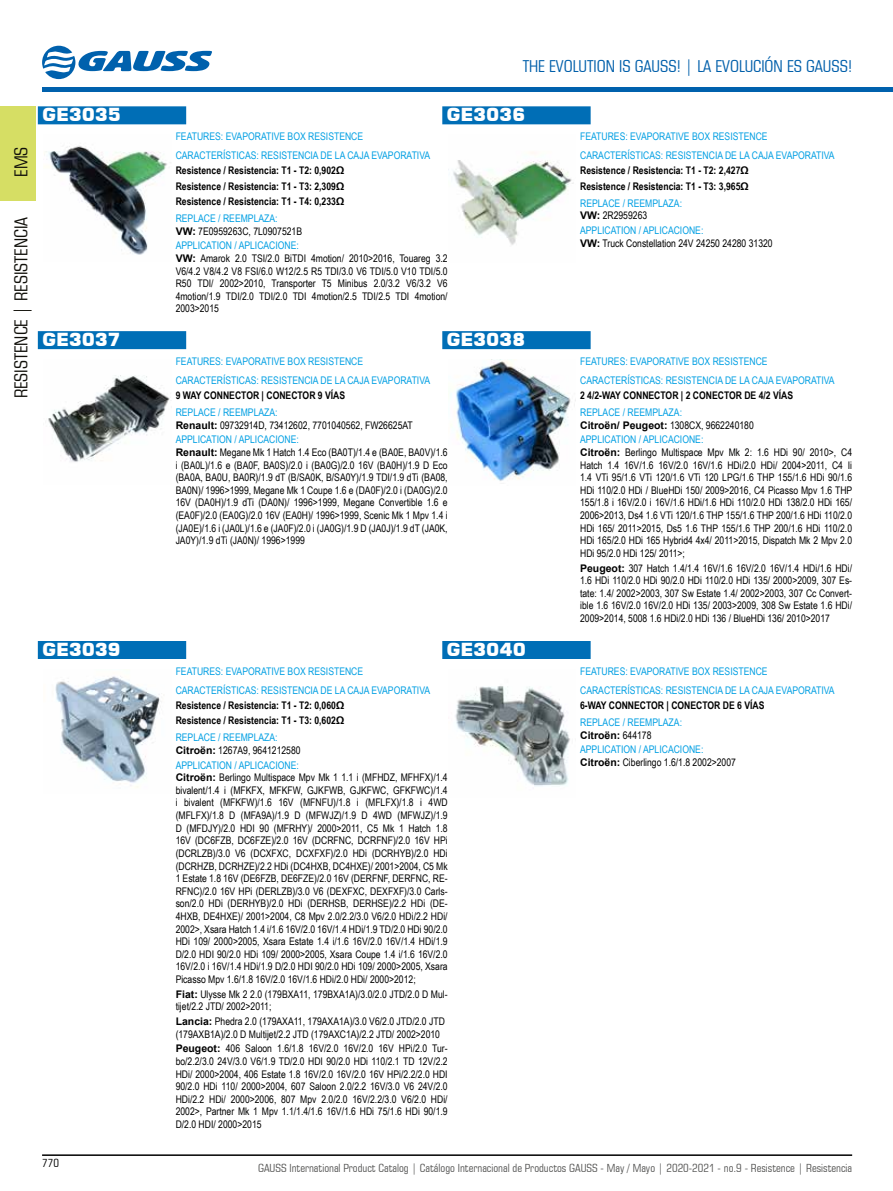
<style>
.page{position:relative;width:893px;height:1191px;background:#fff}
.page>*{position:absolute;margin:0;border:0;box-sizing:border-box;transform-origin:0 0}
.t1{font:18px "Square 721 Blk";letter-spacing:-.005em;color:#fff}
.t2{font:condensed 18px "Square 721 BT";color:#11100a}
.t3{font:condensed 16.5px "Square 721 BT";color:#005faa}
.t4{font:condensed 11.25px "Square 721 BT";color:#575756}
.t5{font:condensed 11.25px "Square 721 BT";color:#000}
.t6{font:10.5px/12.6px "Arial Narrow";color:#000}
.t7{font:10.5px/18.9px "Arial Narrow";color:#009fe3}
.t8{font:700 10.5px/15.5px "Arial Narrow";color:#000}
.t9{font:700 10.5px "Arial";color:#000}
.s1{color:#009fe3}
.s2{font-family:"Arial";font-weight:700}
.s3{font-family:"Arial";font-weight:700;color:#000}
.s4{color:#000}
.s5{font-family:"Arial Narrow";font-weight:400}
</style>
<div class="page">
<hr style="left:42px;top:1154px;width:810px;height:1px;background:#000">
<div style="left:0;top:106px;width:36px;height:95px;background:#d6de64"></div>
<svg style="left:42px;top:46px;width:170px;height:33px"></svg>
<hr style="left:42px;top:87px;width:851px;height:4px;background:#0061ad">
<div style="left:38px;top:106px;width:148px;height:18px;background:#006eb6"></div>
<img style="left:46px;top:145px;width:121px;height:110px">
<div style="left:442px;top:106px;width:149px;height:18px;background:#006eb6"></div>
<img style="left:448px;top:152px;width:126px;height:93px">
<div style="left:38px;top:331px;width:148px;height:18px;background:#006eb6"></div>
<img style="left:48px;top:375px;width:122px;height:87px">
<div style="left:442px;top:331px;width:149px;height:18px;background:#006eb6"></div>
<img style="left:450px;top:361px;width:126px;height:120px">
<div style="left:38px;top:641px;width:148px;height:18px;background:#006eb6"></div>
<img style="left:55px;top:676px;width:105px;height:112px">
<div style="left:442px;top:641px;width:149px;height:18px;background:#006eb6"></div>
<img style="left:455px;top:686px;width:115px;height:100px">
<h1 class="t2" style="left:10px;top:177px;width:32px;rotate:-90deg">EMS</h1>
<h1 class="t1" style="left:42px;top:104px;width:80px">GE3035</h1>
<h1 class="t2" style="left:10px;top:398px;width:183px;rotate:-90deg">RESISTENCE | RESISTENCIA</h1>
<h1 class="t1" style="left:42px;top:329px;width:80px">GE3037</h1>
<h1 class="t1" style="left:42px;top:638px;width:80px">GE3039</h1>
<p class="t5" style="left:42px;top:1156px;width:18px">770</p>
<h2 class="t3" style="left:523px;top:56px;width:331px">THE EVOLUTION IS GAUSS! | LA EVOLUCIÓN ES GAUSS!</h2>
<h1 class="t1" style="left:447px;top:104px;width:80px">GE3036</h1>
<p class="t7" style="left:176px;top:126px;width:256px">FEATURES: EVAPORATIVE BOX RESISTENCE<br>CARACTERÍSTICAS: RESISTENCIA DE LA CAJA EVAPORATIVA</p>
<p class="t8" style="left:176px;top:162px;width:170px;text-align:justify">Resistence / Resistencia: T1 - T2: 0,902Ω Resistence / Resistencia: T1 - T3: 2,309Ω Resistence / Resistencia: T1 - T4: 0,233Ω</p>
<p class="t6" style="left:176px;top:212px;width:128px"><span class="s1">REPLACE / REEMPLAZA:<br></span><span class="s2">VW:</span> 7E0959263C, 7L0907521B</p>
<p class="t6" style="left:176px;top:239px;width:274px"><span class="s1">APPLICATION / APLICACIONE:<br></span><span class="s2">VW:</span> Amarok 2.0 TSI/2.0 BiTDI 4motion/ 2010&gt;2016, Touareg 3.2<br>V6/4.2 V8/4.2 V8 FSI/6.0 W12/2.5 R5 TDI/3.0 V6 TDI/5.0 V10 TDI/5.0<br>R50 TDI/ 2002&gt;2010, Transporter T5 Minibus 2.0/3.2 V6/3.2 V6<br>4motion/1.9 TDI/2.0 TDI/2.0 TDI 4motion/2.5 TDI/2.5 TDI 4motion/ 2003&gt;2015</p>
<h1 class="t1" style="left:447px;top:329px;width:80px">GE3038</h1>
<p class="t7" style="left:176px;top:351px;width:256px">FEATURES: EVAPORATIVE BOX RESISTENCE<br>CARACTERÍSTICAS: RESISTENCIA DE LA CAJA EVAPORATIVA</p>
<p class="t8" style="left:176px;top:387px;width:171px">9 WAY CONNECTOR | CONECTOR 9 VÍAS</p>
<p class="t6" style="left:176px;top:406px;width:239px"><span class="s1">REPLACE / REEMPLAZA:<br></span><span class="s2">Renault:</span> 09732914D, 73412602, 7701040562, FW26625AT</p>
<p class="t6" style="left:176px;top:433px;width:274px"><span class="s1">APPLICATION / APLICACIONE:<br></span><span class="s2">Renault:</span> Megane Mk 1 Hatch 1.4 Eco (BA0T)/1.4 e (BA0E, BA0V)/1.6 i (BA0L)/1.6 e (BA0F, BA0S)/2.0 i (BA0G)/2.0 16V (BA0H)/1.9 D Eco (BA0A, BA0U, BA0R)/1.9 dT (B/SA0K, B/SA0Y)/1.9 TDI/1.9 dTi (BA08, BA0N)/ 1996&gt;1999, Megane Mk 1 Coupe 1.6 e (DA0F)/2.0 i (DA0G)/2.0<br>16V (DA0H)/1.9 dTi (DA0N)/ 1996&gt;1999, Megane Convertible 1.6 e (EA0F)/2.0 (EA0G)/2.0 16V (EA0H)/ 1996&gt;1999, Scenic Mk 1 Mpv 1.4 i (JA0E)/1.6 i (JA0L)/1.6 e (JA0F)/2.0 i (JA0G)/1.9 D (JA0J)/1.9 dT (JA0K, JA0Y)/1.9 dTi (JA0N)/ 1996&gt;1999</p>
<h1 class="t1" style="left:447px;top:638px;width:81px">GE3040</h1>
<p class="t7" style="left:176px;top:661px;width:256px">FEATURES: EVAPORATIVE BOX RESISTENCE<br>CARACTERÍSTICAS: RESISTENCIA DE LA CAJA EVAPORATIVA</p>
<p class="t8" style="left:176px;top:697px;width:170px">Resistence / Resistencia: T1 - T2: 0,060Ω<br>Resistence / Resistencia: T1 - T3: 0,602Ω</p>
<p class="t7" style="left:176px;top:731px;width:126px;line-height:12.6px">REPLACE / REEMPLAZA:<br><span class="s3">Citroën:</span> <span class="s4">1267A9, 9641212580</span></p>
<p class="t6" style="left:176px;top:758px;width:274px"><span class="s1">APPLICATION / APLICACIONE:<br></span><span class="s2">Citroën:</span> Berlingo Multispace Mpv Mk 1 1.1 i (MFHDZ, MFHFX)/1.4 bivalent/1.4 i (MFKFX, MFKFW, GJKFWB, GJKFWC, GFKFWC)/1.4 i bivalent (MFKFW)/1.6 16V (MFNFU)/1.8 i (MFLFX)/1.8 i 4WD (MFLFX)/1.8 D (MFA9A)/1.9 D (MFWJZ)/1.9 D 4WD (MFWJZ)/1.9<br>D (MFDJY)/2.0 HDI 90 (MFRHY)/ 2000&gt;2011, C5 Mk 1 Hatch 1.8<br>16V (DC6FZB, DC6FZE)/2.0 16V (DCRFNC, DCRFNF)/2.0 16V HPi (DCRLZB)/3.0 V6 (DCXFXC, DCXFXF)/2.0 HDi (DCRHYB)/2.0 HDi (DCRHZB, DCRHZE)/2.2 HDi (DC4HXB, DC4HXE)/ 2001&gt;2004, C5 Mk 1 Estate 1.8 16V (DE6FZB, DE6FZE)/2.0 16V (DERFNF, DERFNC, RE-RFNC)/2.0 16V HPi (DERLZB)/3.0 V6 (DEXFXC, DEXFXF)/3.0 Carls&shy;son/2.0 HDi (DERHYB)/2.0 HDi (DERHSB, DERHSE)/2.2 HDi (DE-4HXB, DE4HXE)/ 2001&gt;2004, C8 Mpv 2.0/2.2/3.0 V6/2.0 HDi/2.2 HDi/ 2002&gt;, Xsara Hatch 1.4 i/1.6 16V/2.0 16V/1.4 HDi/1.9 TD/2.0 HDi 90/2.0<br>HDi 109/ 2000&gt;2005, Xsara Estate 1.4 i/1.6 16V/2.0 16V/1.4 HDi/1.9<br>D/2.0 HDI 90/2.0 HDi 109/ 2000&gt;2005, Xsara Coupe 1.4 i/1.6 16V/2.0<br>16V/2.0 i 16V/1.4 HDi/1.9 D/2.0 HDI 90/2.0 HDi 109/ 2000&gt;2005, Xsara Picasso Mpv 1.6/1.8 16V/2.0 16V/1.6 HDi/2.0 HDi/ 2000&gt;2012;</p>
<p class="t6" style="left:176px;top:987px;width:274px"><span class="s2">Fiat:</span> Ulysse Mk 2 2.0 (179BXA11, 179BXA1A)/3.0/2.0 JTD/2.0 D Mul&shy;tijet/2.2 JTD/ 2002&gt;2011;</p>
<p class="t6" style="left:176px;top:1014px;width:271px"><span class="s2">Lancia:</span> Phedra 2.0 (179AXA11, 179AXA1A)/3.0 V6/2.0 JTD/2.0 JTD (179AXB1A)/2.0 D Multijet/2.2 JTD (179AXC1A)/2.2 JTD/ 2002&gt;2010</p>
<p class="t6" style="left:176px;top:1042px;width:274px;text-align:justify"><span class="s2">Peugeot:</span> 406 Saloon 1.6/1.8 16V/2.0 16V/2.0 16V HPi/2.0 Tur&shy;bo/2.2/3.0 24V/3.0 V6/1.9 TD/2.0 HDI 90/2.0 HDi 110/2.1 TD 12V/2.2<br>HDi/ 2000&gt;2004, 406 Estate 1.8 16V/2.0 16V/2.0 16V HPi/2.2/2.0 HDI 90/2.0 HDi 110/ 2000&gt;2004, 607 Saloon 2.0/2.2 16V/3.0 V6 24V/2.0<br>HDi/2.2 HDi/ 2000&gt;2006, 807 Mpv 2.0/2.0 16V/2.2/3.0 V6/2.0 HDi/ 2002&gt;, Partner Mk 1 Mpv 1.1/1.4/1.6 16V/1.6 HDi 75/1.6 HDi 90/1.9<br>D/2.0 HDI/ 2000&gt;2015</p>
<p class="t7" style="left:580px;top:126px;width:256px">FEATURES: EVAPORATIVE BOX RESISTENCE<br>CARACTERÍSTICAS: RESISTENCIA DE LA CAJA EVAPORATIVA</p>
<p class="t8" style="left:580px;top:162px;width:170px">Resistence / Resistencia: T1 - T2: 2,427Ω<br>Resistence / Resistencia: T1 - T3: 3,965Ω</p>
<p class="t7" style="left:580px;top:196px;width:103px;line-height:12.6px">REPLACE / REEMPLAZA:<br><span class="s3">VW:</span> <span class="s4">2R2959263</span></p>
<p class="t6" style="left:580px;top:224px;width:194px"><span class="s1">APPLICATION / APLICACIONE:<br></span><span class="s2">VW:</span> Truck Constellation 24V 24250 24280 31320</p>
<p class="t7" style="left:580px;top:351px;width:256px">FEATURES: EVAPORATIVE BOX RESISTENCE<br>CARACTERÍSTICAS: RESISTENCIA DE LA CAJA EVAPORATIVA</p>
<p class="t8" style="left:580px;top:387px;width:215px">2 4/2-WAY CONNECTOR | 2 CONECTOR DE 4/2 VÍAS</p>
<p class="t7" style="left:580px;top:406px;width:175px;line-height:12.6px">REPLACE / REEMPLAZA:<br><span class="s3">Citroën/ Peugeot:</span> <span class="s4">1308CX, 9662240180</span></p>
<p class="t6" style="left:580px;top:433px;width:274px"><span class="s1">APPLICATION / APLICACIONE:<br></span><span class="s2">Citroën:</span> Berlingo Multispace Mpv Mk 2: 1.6 HDi 90/ 2010&gt;, C4<br>Hatch 1.4 16V/1.6 16V/2.0 16V/1.6 HDi/2.0 HDi/ 2004&gt;2011, C4 Ii 1.4 VTi 95/1.6 VTi 120/1.6 VTi 120 LPG/1.6 THP 155/1.6 HDi 90/1.6<br>HDi 110/2.0 HDi / BlueHDi 150/ 2009&gt;2016, C4 Picasso Mpv 1.6 THP 155/1.8 i 16V/2.0 i 16V/1.6 HDi/1.6 HDi 110/2.0 HDi 138/2.0 HDi 165/ 2006&gt;2013, Ds4 1.6 VTi 120/1.6 THP 155/1.6 THP 200/1.6 HDi 110/2.0<br>HDi 165/ 2011&gt;2015, Ds5 1.6 THP 155/1.6 THP 200/1.6 HDi 110/2.0<br>HDi 165/2.0 HDi 165 Hybrid4 4x4/ 2011&gt;2015, Dispatch Mk 2 Mpv 2.0<br>HDi 95/2.0 HDi 125/ 2011&gt;;</p>
<p class="t6" style="left:580px;top:561px;width:274px;text-align:justify"><span class="s2">Peugeot:</span> 307 Hatch 1.4/1.4 16V/1.6 16V/2.0 16V/1.4 HDi/1.6 HDi/ 1.6 HDi 110/2.0 HDi 90/2.0 HDi 110/2.0 HDi 135/ 2000&gt;2009, 307 Es&shy;tate: 1.4/ 2002&gt;2003, 307 Sw Estate 1.4/ 2002&gt;2003, 307 Cc Convert&shy;ible 1.6 16V/2.0 16V/2.0 HDi 135/ 2003&gt;2009, 308 Sw Estate 1.6 HDi/ 2009&gt;2014, 5008 1.6 HDi/2.0 HDi 136 / BlueHDi 136/ 2010&gt;2017</p>
<p class="t7" style="left:580px;top:661px;width:256px">FEATURES: EVAPORATIVE BOX RESISTENCE<br>CARACTERÍSTICAS: RESISTENCIA DE LA CAJA EVAPORATIVA</p>
<p class="t8" style="left:580px;top:697px;width:186px">6-WAY CONNECTOR | CONECTOR DE 6 VÍAS</p>
<p class="t7" style="left:580px;top:712px;width:103px">REPLACE / REEMPLAZA:</p>
<p class="t9" style="left:580px;top:727px;width:73px">Citroën: <span class="s5">644178</span></p>
<p class="t6" style="left:580px;top:743px;width:157px"><span class="s1">APPLICATION / APLICACIONE:<br></span><span class="s2">Citroën:</span> Ciberlingo 1.6/1.8 2002&gt;2007</p>
<p class="t4" style="left:258px;top:1161px;width:596px">GAUSS International Product Catalog | Catálogo Internacional de Productos GAUSS - May / Mayo | 2020-2021 - no.9 - Resistence | Resistencia</p>
</div>
